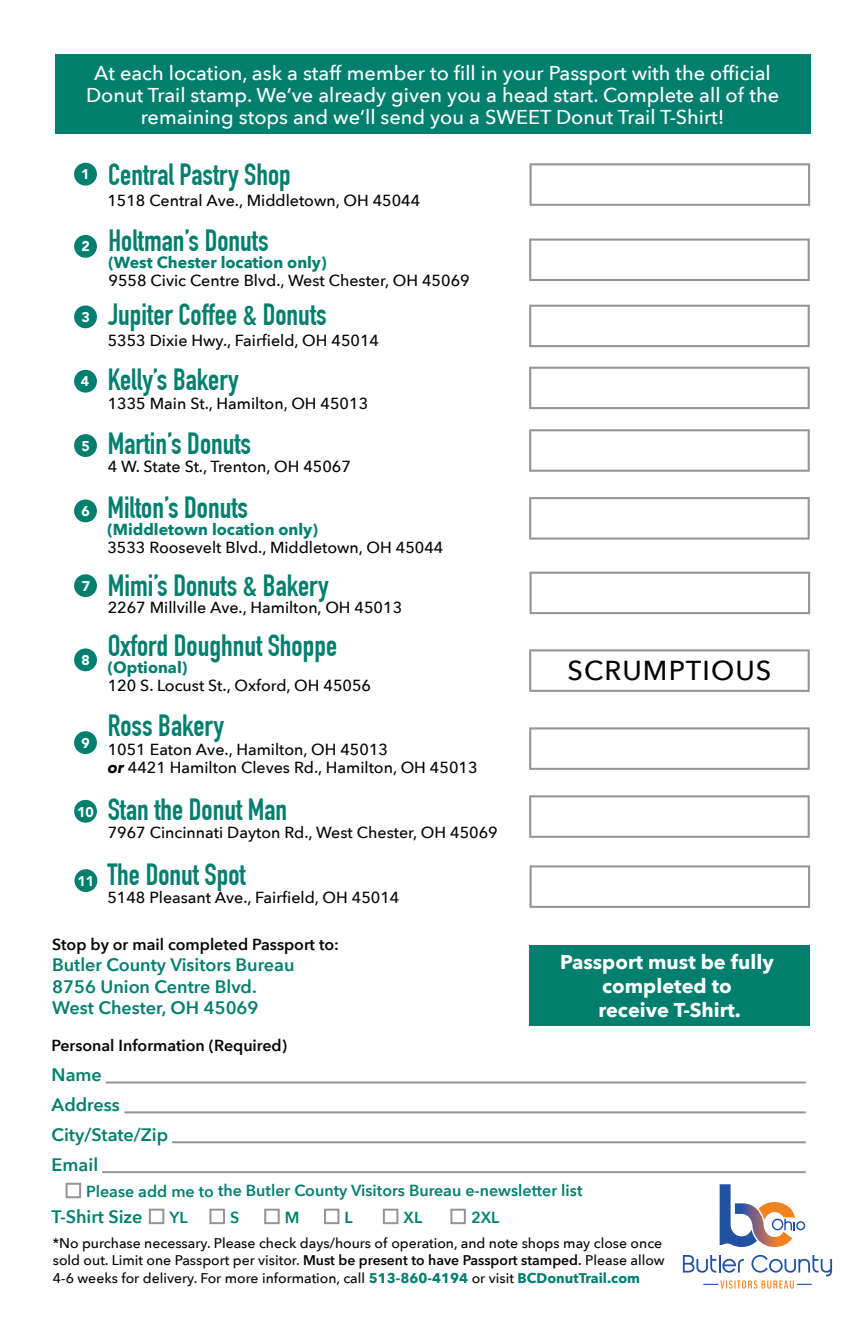
<style>
.page{position:relative;width:864px;height:1332px;background:#fff}
.page>*{position:absolute;margin:0;border:0;box-sizing:border-box;transform-origin:0 0}
.t1{font:700 30px "DIN Condensed";color:#007f6e}
.t2{font:500 27.4px "Avenir Next";letter-spacing:.04em;color:#050504}
.t3{font:500 20px/22px "Avenir Next";color:#fff;text-align:center}
.t4{font:700 20px/24px "Avenir Next";color:#fff;text-align:center}
.t5{font:600 18px/30px "Avenir Next";color:#007f6e}
.t6{font:500 16px/18px "Avenir Next";color:#050504}
.t7{font:600 16px/26.4px "Avenir Next";letter-spacing:-.005em;color:#007f6e}
.t8{font:600 16px "Avenir Next";color:#050504}
.t9{font:700 16px "Avenir Next";color:#007f6e}
.t10{font:500 14px/17px "Avenir Next";color:#050504}
.t11{font:900 14px "Avenir";color:#fff}
.s1{font-weight:700;font-style:italic}
.s2{font-family:"Avenir";font-weight:900;font-size:14px;color:#fff}
.s3{font-weight:600}
.s4{font-weight:700;color:#007f6e}
</style>
<div class="page">
<div style="left:55px;top:54px;width:755px;height:80px;background:#007f6e"></div>
<svg style="left:530px;top:163px;width:280px;height:43px"></svg>
<svg style="left:529px;top:239px;width:281px;height:42px"></svg>
<svg style="left:529px;top:727px;width:281px;height:43px"></svg>
<svg style="left:529px;top:795px;width:281px;height:43px"></svg>
<svg style="left:529px;top:305px;width:281px;height:42px"></svg>
<svg style="left:529px;top:367px;width:281px;height:42px"></svg>
<svg style="left:529px;top:497px;width:281px;height:43px"></svg>
<svg style="left:529px;top:649px;width:281px;height:43px"></svg>
<svg style="left:529px;top:429px;width:281px;height:43px"></svg>
<svg style="left:530px;top:572px;width:280px;height:42px"></svg>
<div style="left:74px;top:305px;width:23px;height:23px;background:#007f6e;border-radius:50%"></div>
<div style="left:74px;top:370px;width:23px;height:23px;background:#007f6e;border-radius:50%"></div>
<div style="left:74px;top:434px;width:23px;height:23px;background:#007f6e;border-radius:50%"></div>
<div style="left:74px;top:500px;width:23px;height:22px;background:#007f6e;border-radius:50%"></div>
<div style="left:74px;top:648px;width:23px;height:23px;background:#007f6e;border-radius:50%"></div>
<div style="left:74px;top:574px;width:23px;height:23px;background:#007f6e;border-radius:50%"></div>
<div style="left:74px;top:731px;width:23px;height:23px;background:#007f6e;border-radius:50%"></div>
<div style="left:74px;top:800px;width:23px;height:23px;background:#007f6e;border-radius:50%"></div>
<div style="left:74px;top:235px;width:23px;height:23px;background:#007f6e;border-radius:50%"></div>
<hr style="left:106px;top:1082px;width:700px;height:2px;background:#939598">
<hr style="left:124px;top:1111px;width:682px;height:2px;background:#939598">
<hr style="left:172px;top:1141px;width:634px;height:2px;background:#939598">
<hr style="left:102px;top:1171px;width:704px;height:2px;background:#939598">
<div style="left:209px;top:1209px;width:16px;height:15px;background:#fff;border:2px solid #939598"></div>
<div style="left:264px;top:1209px;width:16px;height:15px;border:2px solid #939598"></div>
<div style="left:66px;top:1183px;width:15px;height:15px;border:2px solid #939598"></div>
<div style="left:324px;top:1209px;width:15px;height:15px;background:#fff;border:2px solid #939598"></div>
<div style="left:383px;top:1209px;width:15px;height:15px;background:#fff;border:2px solid #939598"></div>
<div style="left:450px;top:1209px;width:16px;height:15px;background:#fff;border:2px solid #939598"></div>
<div style="left:149px;top:1209px;width:15px;height:15px;background:#fff;border:2px solid #939598"></div>
<div style="left:529px;top:945px;width:281px;height:81px;background:#007f6e"></div>
<div style="left:74px;top:163px;width:23px;height:23px;background:#007f6e;border-radius:50%"></div>
<svg style="left:720px;top:1184px;width:85px;height:63px"></svg>
<svg style="left:683px;top:1255px;width:149px;height:34px"></svg>
<svg style="left:530px;top:865px;width:280px;height:43px"></svg>
<div style="left:75px;top:869px;width:22px;height:23px;background:#007f6e;border-radius:50%"></div>
<p class="t3" style="left:86px;top:61px;width:695px">At each location, ask a staff member to fill in your Passport with the official<br>Donut Trail stamp. We’ve already given you a head start. Complete all of the remaining stops and we’ll send you a SWEET Donut Trail T-Shirt!</p>
<p class="t11" style="left:81px;top:162px;width:10px">1</p>
<p class="t11" style="left:82px;top:234px;width:10px">2</p>
<p class="t11" style="left:81px;top:305px;width:10px">3</p>
<p class="t11" style="left:81px;top:369px;width:10px">4</p>
<p class="t11" style="left:82px;top:434px;width:10px">5</p>
<p class="t11" style="left:81px;top:499px;width:10px">6</p>
<p class="t11" style="left:82px;top:574px;width:10px">7</p>
<p class="t11" style="left:82px;top:648px;width:10px">8</p>
<p class="t11" style="left:81px;top:731px;width:10px">9</p>
<p class="t11" style="left:77px;top:800px;width:18px">10</p>
<h1 class="t1" style="left:108px;top:156px;width:184px">Central Pastry Shop</h1>
<p class="t6" style="left:107px;top:191px;width:314px">1518 Central Ave., Middletown, OH 45044</p>
<h1 class="t1" style="left:108px;top:223px;width:162px">Holtman’s Donuts</h1>
<p class="t9" style="left:108px;top:248px;width:220px">(West Chester location only)</p>
<p class="t6" style="left:108px;top:271px;width:363px">9558 Civic Centre Blvd., West Chester, OH 45069</p>
<h1 class="t1" style="left:108px;top:297px;width:220px">Jupiter Coffee &amp; Donuts</h1>
<p class="t6" style="left:108px;top:331px;width:273px">5353 Dixie Hwy., Fairfield, OH 45014</p>
<h1 class="t1" style="left:108px;top:362px;width:133px">Kelly’s Bakery</h1>
<p class="t6" style="left:108px;top:394px;width:262px">1335 Main St., Hamilton, OH 45013</p>
<h1 class="t1" style="left:108px;top:426px;width:145px">Martin’s Donuts</h1>
<p class="t6" style="left:108px;top:457px;width:245px">4 W. State St., Trenton, OH 45067</p>
<h1 class="t1" style="left:107px;top:490px;width:142px">Milton’s Donuts</h1>
<p class="t9" style="left:107px;top:516px;width:212px">(Middletown location only)</p>
<p class="t6" style="left:107px;top:538px;width:338px">3533 Roosevelt Blvd., Middletown, OH 45044</p>
<h1 class="t1" style="left:108px;top:568px;width:222px">Mimi’s Donuts &amp; Bakery</h1>
<p class="t6" style="left:108px;top:598px;width:296px">2267 Millville Ave., Hamilton, OH 45013</p>
<h1 class="t1" style="left:108px;top:628px;width:231px">Oxford Doughnut Shoppe</h1>
<p class="t9" style="left:108px;top:654px;width:81px">(Optional)</p>
<p class="t6" style="left:108px;top:676px;width:265px">120 S. Locust St., Oxford, OH 45056</p>
<h1 class="t1" style="left:108px;top:708px;width:118px">Ross Bakery</h1>
<p class="t6" style="left:108px;top:740px;width:371px">1051 Eaton Ave., Hamilton, OH 45013<br><span class="s1">or</span> 4421 Hamilton Cleves Rd., Hamilton, OH 45013</p>
<h1 class="t1" style="left:108px;top:792px;width:181px">Stan the Donut Man</h1>
<p class="t6" style="left:108px;top:823px;width:392px">7967 Cincinnati Dayton Rd., West Chester, OH 45069</p>
<h1 class="t1" style="left:78px;top:857px;width:170px"><span class="s2">11</span> The Donut Spot</h1>
<p class="t6" style="left:107px;top:888px;width:294px">5148 Pleasant Ave., Fairfield, OH 45014</p>
<h2 class="t2" style="left:567px;top:647px;width:205px">SCRUMPTIOUS</h2>
<p class="t8" style="left:52px;top:930px;width:288px">Stop by or mail completed Passport to:</p>
<p class="t5" style="left:52px;top:954px;width:244px;line-height:21.6px">Butler County Visitors Bureau<br>8756 Union Centre Blvd.<br>West Chester, OH 45069</p>
<p class="t8" style="left:52px;top:1032px;width:237px">Personal Information (Required)</p>
<p class="t5" style="left:52px;top:1059px;width:118px">Name<br>Address<br>City/State/Zip<br>Email</p>
<p class="t5" style="left:52px;top:1201px;width:92px">T-Shirt Size</p>
<p class="t7" style="left:230px;top:1204px;width:11px">S</p>
<p class="t7" style="left:285px;top:1203px;width:16px">M</p>
<p class="t4" style="left:560px;top:950px;width:215px">Passport must be fully completed to<br>receive T-Shirt.</p>
<p class="t7" style="left:170px;top:1177px;width:414px;text-indent:-83px">Please add me to the Butler County Visitors Bureau e-newsletter list<br>YL</p>
<p class="t7" style="left:345px;top:1204px;width:10px">L</p>
<p class="t7" style="left:404px;top:1204px;width:20px">XL</p>
<p class="t7" style="left:471px;top:1204px;width:30px">2XL</p>
<p class="t10" style="left:53px;top:1235px;width:613px">*No purchase necessary. Please check days/hours of operation, and note shops may close once sold out. Limit one Passport per visitor. <span class="s3">Must be present to have Passport stamped.</span> Please allow<br>4-6 weeks for delivery. For more information, call <span class="s4">513-860-4194</span> or visit <span class="s4">BCDonutTrail.com</span></p>
</div>
